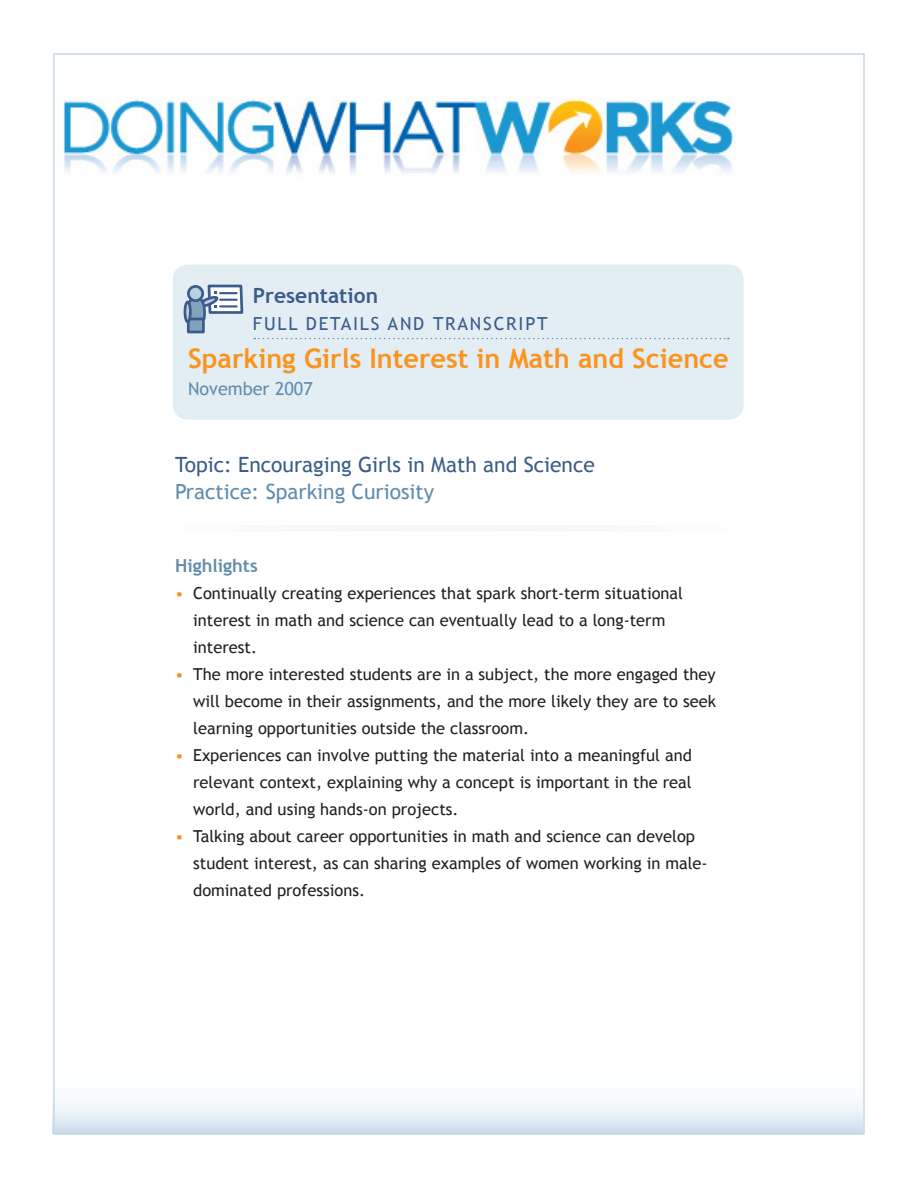
<style>
.page{position:relative;width:918px;height:1188px;background:#fff}
.page>*{position:absolute;margin:0;border:0;box-sizing:border-box;transform-origin:0 0}
.t1{font:700 27px "Trebuchet MS";color:#fa941c}
.t2{font:21px "Trebuchet MS";color:#3b5c8a}
.t3{font:21px "Trebuchet MS";color:#618cad}
.t4{font:700 21px "Trebuchet MS";color:#3b5c8a}
.t5{font:18px "Trebuchet MS";letter-spacing:.1em;color:#3b5c8a}
.t6{font:18px "Trebuchet MS";color:#618cad}
.t7{font:700 18px "Trebuchet MS";color:#618cad}
.t8{font:16.5px/27px "Trebuchet MS";color:#231f20}
.s1{color:#fa941c}
</style>
<div class="page">
<svg style="left:56px;top:1102px;width:806px;height:30px"></svg>
<div style="left:171px;top:525px;width:564px;height:6px;border:2px solid #fff"></div>
<div style="left:173px;top:265px;width:571px;height:155px;background:#e3edf4;border-radius:15px"></div>
<svg style="left:254px;top:338px;width:475px;height:1px"></svg>
<div style="left:187px;top:314px;width:18px;height:19px;background:#82a3bd;border:3px solid #3b5c8a"></div>
<div style="left:184px;top:301px;width:8px;height:22px;border:3px solid #3b5c8a;border-radius:50%"></div>
<svg style="left:183px;top:284px;width:61px;height:38px"></svg>
<img style="left:57px;top:97px;width:677px;height:77px">
<p class="t4" style="left:253px;top:282px;width:127px">Presentation</p>
<p class="t5" style="left:253px;top:313px;width:296px">FULL DETAILS AND TRANSCRIPT</p>
<p class="t1" style="left:188px;top:341px;width:542px">Sparking Girls Interest in Math and Science</p>
<p class="t6" style="left:188px;top:378px;width:126px">November 2007</p>
<p class="t2" style="left:175px;top:452px;width:421px">Topic: Encouraging Girls in Math and Science</p>
<p class="t3" style="left:175px;top:479px;width:260px">Practice: Sparking Curiosity</p>
<p class="t7" style="left:175px;top:555px;width:84px">Highlights</p>
<p class="t8" style="left:193px;top:580px;width:491px;text-indent:-18px"><span class="s1">•</span> Continually creating experiences that spark short-term situational interest in math and science can eventually lead to a long-term interest.</p>
<p class="t8" style="left:193px;top:661px;width:524px;text-align:justify;text-indent:-18px"><span class="s1">•</span> The more interested students are in a subject, the more engaged they will become in their assignments, and the more likely they are to seek learning opportunities outside the classroom.</p>
<p class="t8" style="left:193px;top:742px;width:500px;text-align:justify;text-indent:-18px"><span class="s1">•</span> Experiences can involve putting the material into a meaningful and relevant context, explaining why a concept is important in the real world, and using hands-on projects.</p>
<p class="t8" style="left:193px;top:823px;width:516px;text-indent:-18px"><span class="s1">•</span> Talking about career opportunities in math and science can develop student interest, as can sharing examples of women working in male&shy;dominated professions.</p>
</div>
